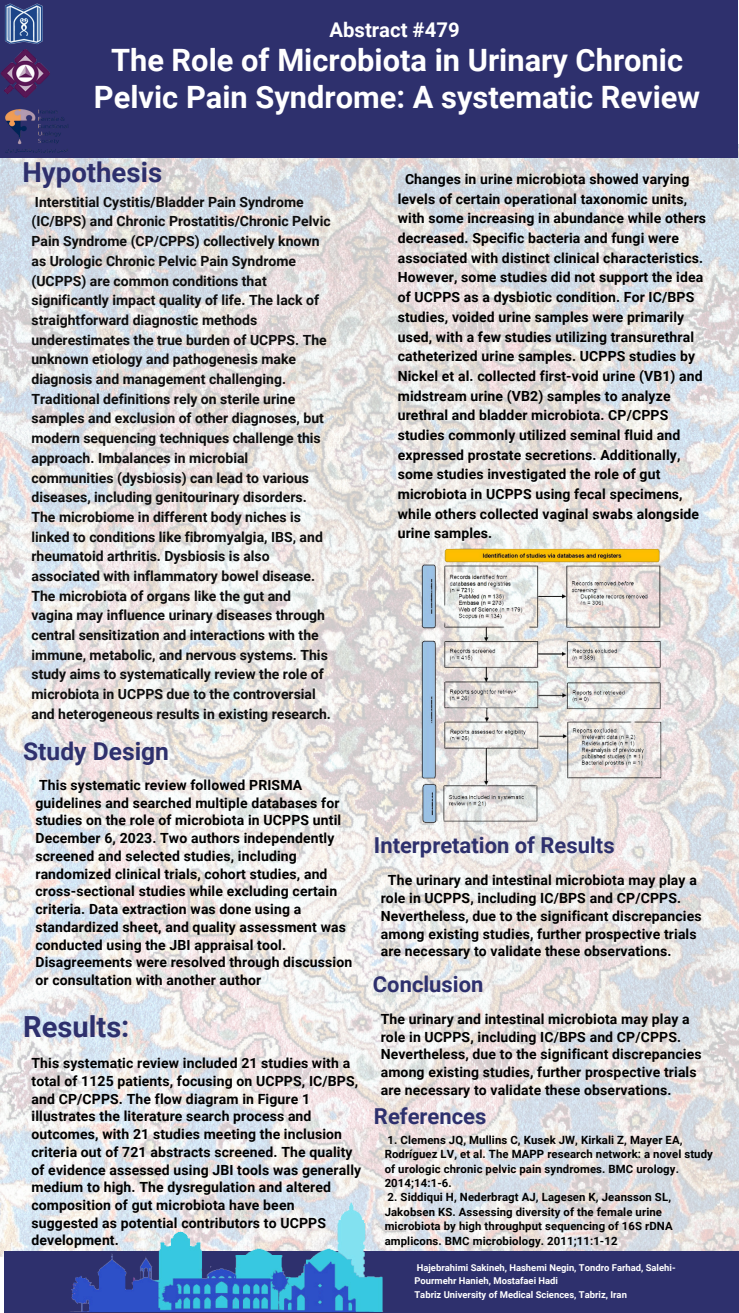
<style>
.page{position:relative;width:739px;height:1313px;background:#fff}
.page>*{position:absolute;margin:0;border:0;box-sizing:border-box;transform-origin:0 0}
.t1{font:700 30.8px/36.8px "Roboto";color:#fff;text-align:center}
.t2{font:700 29.05px "Roboto";color:#2e306d}
.t3{font:700 27.56px "Roboto";color:#2e306d}
.t4{font:700 24.59px "Roboto";color:#2e306d}
.t5{font:700 21.96px "Roboto";color:#2e306d}
.t6{font:700 20.3px "Roboto";color:#fff}
.t7{font:700 14px/17.7px "Roboto";letter-spacing:.01em;color:#000}
.t8{font:700 14px/19.7px "Roboto";color:#0d0d0d}
.t9{font:700 11.38px/14.4px "Roboto";letter-spacing:.01em;color:#000}
.t10{font:700 9.45px/13.1px "Roboto";color:#fff}
</style>
<div class="page">
<img style="left:0;top:145px;width:738px;height:1111px">
<div style="left:0;top:0;width:737px;height:157px;background:#2e306d"></div>
<div style="left:4px;top:1250px;width:734px;height:62px;background:#2e306d"></div>
<img style="left:5px;top:4px;width:38px;height:40px">
<img style="left:1px;top:50px;width:49px;height:48px">
<img style="left:52px;top:1197px;width:344px;height:114px">
<img style="left:410px;top:537px;width:271px;height:293px">
<img style="left:4px;top:109px;width:65px;height:49px">
<h2 class="t6" style="left:329px;top:19px;width:132px">Abstract #479</h2>
<h2 class="t1" style="left:94px;top:42px;width:607px">The Role of Microbiota in Urinary Chronic<br>Pelvic Pain Syndrome: A systematic Review</h2>
<h5 class="t3" style="left:22px;top:157px;width:141px">Hypothesis</h5>
<p class="t8" style="left:31px;top:192px;width:301px">Interstitial Cystitis/Bladder Pain Syndrome (IC/BPS) and Chronic Prostatitis/Chronic Pelvic Pain Syndrome (CP/CPPS) collectively known as Urologic Chronic Pelvic Pain Syndrome (UCPPS) are common conditions that significantly impact quality of life. The lack of straightforward diagnostic methods underestimates the true burden of UCPPS. The unknown etiology and pathogenesis make diagnosis and management challenging.<br>Traditional definitions rely on sterile urine samples and exclusion of other diagnoses, but modern sequencing techniques challenge this approach. Imbalances in microbial communities (dysbiosis) can lead to various diseases, including genitourinary disorders.<br>The microbiome in different body niches is linked to conditions like fibromyalgia, IBS, and rheumatoid arthritis. Dysbiosis is also associated with inflammatory bowel disease.<br>The microbiota of organs like the gut and vagina may influence urinary diseases through central sensitization and interactions with the immune, metabolic, and nervous systems. This study aims to systematically review the role of microbiota in UCPPS due to the controversial and heterogeneous results in existing research.</p>
<h4 class="t4" style="left:23px;top:737px;width:147px">Study Design</h4>
<h5 class="t7" style="left:35px;top:776px;width:318px">This systematic review followed PRISMA guidelines and searched multiple databases for studies on the role of microbiota in UCPPS until December 6, 2023. Two authors independently screened and selected studies, including randomized clinical trials, cohort studies, and cross-sectional studies while excluding certain criteria. Data extraction was done using a standardized sheet, and quality assessment was conducted using the JBI appraisal tool.<br>Disagreements were resolved through discussion or consultation with another author</h5>
<h5 class="t2" style="left:23px;top:1010px;width:108px">Results:</h5>
<h5 class="t7" style="left:31px;top:1054px;width:331px">This systematic review included 21 studies with a total of 1125 patients, focusing on UCPPS, IC/BPS, and CP/CPPS. The flow diagram in Figure 1 illustrates the literature search process and outcomes, with 21 studies meeting the inclusion criteria out of 721 abstracts screened. The quality of evidence assessed using JBI tools was generally medium to high. The dysregulation and altered composition of gut microbiota have been suggested as potential contributors to UCPPS development.</h5>
<h3 class="t7" style="left:397px;top:169px;width:310px;line-height:19.7px;text-indent:7px">Changes in urine microbiota showed varying levels of certain operational taxonomic units, with some increasing in abundance while others decreased. Specific bacteria and fungi were associated with distinct clinical characteristics.<br>However, some studies did not support the idea of UCPPS as a dysbiotic condition. For IC/BPS studies, voided urine samples were primarily used, with a few studies utilizing transurethral catheterized urine samples. UCPPS studies by Nickel et al. collected first-void urine (VB1) and midstream urine (VB2) samples to analyze urethral and bladder microbiota. CP/CPPS studies commonly utilized seminal fluid and expressed prostate secretions. Additionally, some studies investigated the role of gut microbiota in UCPPS using fecal specimens, while others collected vaginal swabs alongside urine samples.</h3>
<h4 class="t5" style="left:374px;top:832px;width:242px">Interpretation of Results</h4>
<h5 class="t7" style="left:380px;top:872px;width:322px;text-indent:7px">The urinary and intestinal microbiota may play a role in UCPPS, including IC/BPS and CP/CPPS.<br>Nevertheless, due to the significant discrepancies among existing studies, further prospective trials are necessary to validate these observations.</h5>
<h1 class="t5" style="left:373px;top:971px;width:112px">Conclusion</h1>
<h5 class="t7" style="left:380px;top:1010px;width:322px">The urinary and intestinal microbiota may play a role in UCPPS, including IC/BPS and CP/CPPS.<br>Nevertheless, due to the significant discrepancies among existing studies, further prospective trials are necessary to validate these observations.</h5>
<h4 class="t5" style="left:374px;top:1104px;width:114px">References</h4>
<h6 class="t9" style="left:384px;top:1132px;width:329px">1. Clemens JQ, Mullins C, Kusek JW, Kirkali Z, Mayer EA, Rodríguez LV, et al. The MAPP research network: a novel study of urologic chronic pelvic pain syndromes. BMC urology.<br>2014;14:1-6.</h6>
<h6 class="t9" style="left:384px;top:1190px;width:289px">2. Siddiqui H, Nederbragt AJ, Lagesen K, Jeansson SL, Jakobsen KS. Assessing diversity of the female urine microbiota by high throughput sequencing of 16S rDNA amplicons. BMC microbiology. 2011;11:1-12</h6>
<p class="t10" style="left:414px;top:1261px;width:262px">Hajebrahimi Sakineh, Hashemi Negin, Tondro Farhad, Salehi-<br>Pourmehr Hanieh, Mostafaei Hadi</p>
<p class="t10" style="left:414px;top:1287px;width:214px">Tabriz University of Medical Sciences, Tabriz, Iran</p>
</div>
